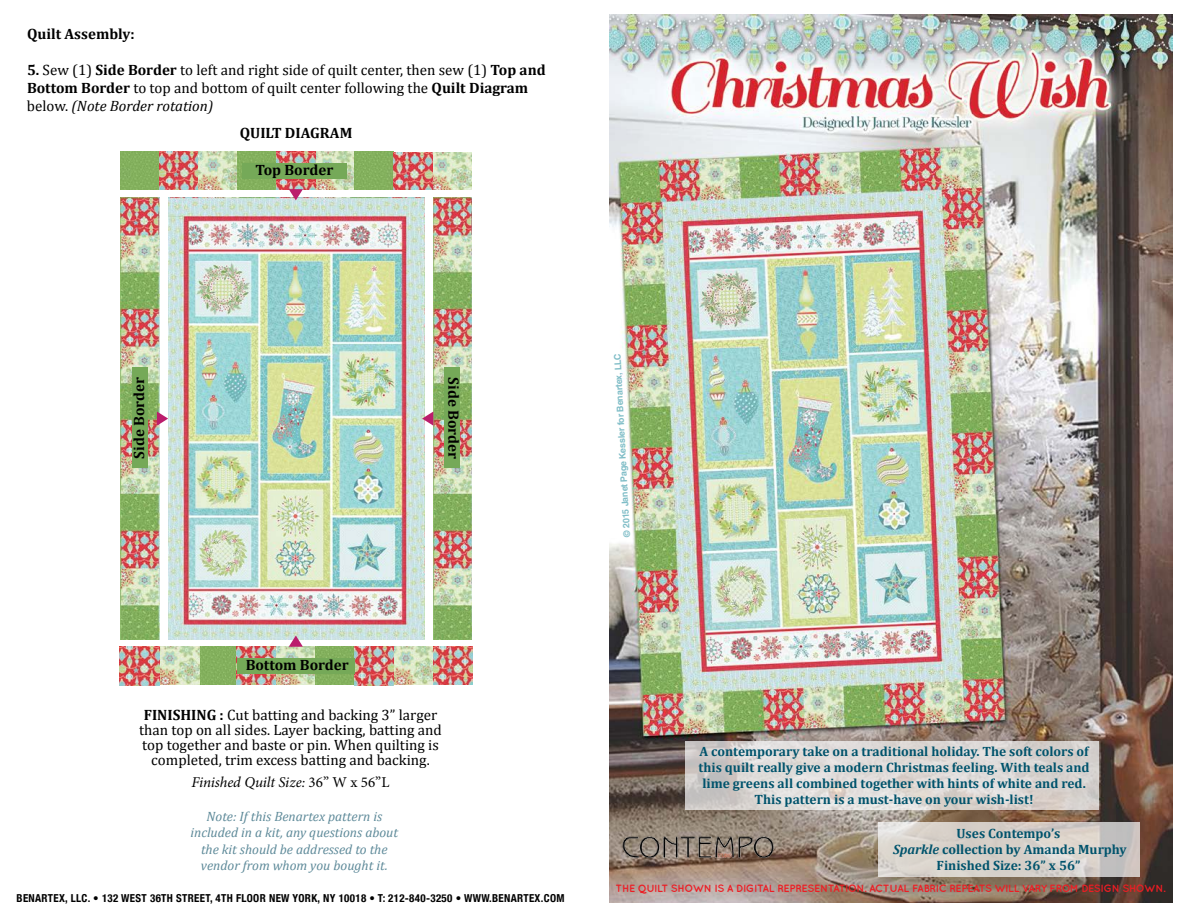
<style>
.page{position:relative;width:1188px;height:918px;background:#fff}
.page>*{position:absolute;margin:0;border:0;box-sizing:border-box;transform-origin:0 0}
.t1{font:15px/15px "Cambria";color:#000;text-align:center}
.t2{font:700 15px "Cambria";color:#000}
.t3{font:italic 15px "Minion Pro";letter-spacing:-.01em;color:#000}
.t4{font:700 13.5px/15.8px "Cambria";color:#00536c;text-align:center}
.t5{font:italic 13.5px/16.5px "Cambria";color:#5e8a99;text-align:center}
.t6{font:700 condensed 10.95px "Helvetica Neue";letter-spacing:.03em;color:#000}
.t7{font:700 10.5px "Quicksand";letter-spacing:-.03em;color:#ed1d24}
.t8{font:700 9px "Helvetica";color:#7fbdc7}
.s1{font-weight:700}
.s2{font-style:italic}
.s3{font-style:normal}
</style>
<div class="page">
<img style="left:609px;top:14px;width:564px;height:889px">
<img style="left:621px;top:836px;width:153px;height:23px">
<svg style="left:878px;top:822px;width:261px;height:55px;background:#d5cfca"></svg>
<svg style="left:685px;top:741px;width:414px;height:69px;background:#dad5d3"></svg>
<img style="left:121px;top:152px;width:351px;height:37px">
<img style="left:276px;top:152px;width:39px;height:37px">
<img style="left:168px;top:198px;width:256px;height:441px">
<img style="left:121px;top:198px;width:38px;height:441px">
<img style="left:433px;top:198px;width:39px;height:441px">
<img style="left:120px;top:646px;width:353px;height:39px">
<div style="left:242px;top:163px;width:105px;height:15px;background:#75a958"></div>
<svg style="left:157px;top:412px;width:11px;height:14px"></svg>
<svg style="left:289px;top:189px;width:14px;height:11px"></svg>
<svg style="left:289px;top:636px;width:14px;height:11px"></svg>
<svg style="left:422px;top:412px;width:11px;height:14px"></svg>
<div style="left:132px;top:368px;width:16px;height:100px;background:#75a958"></div>
<div style="left:445px;top:368px;width:15px;height:100px;background:#75a958"></div>
<div style="left:237px;top:658px;width:117px;height:15px;background:#75a958"></div>
<p class="t2" style="left:27px;top:24px;width:109px">Quilt Assembly:</p>
<p class="t1" style="left:27px;top:60px;width:520px;line-height:18px;text-align:left"><span class="s1">5.</span> Sew (1) <span class="s1">Side Border</span> to left and right side of quilt center, then sew (1) <span class="s1">Top and<br>Bottom Border</span> to top and bottom of quilt center following the <span class="s1">Quilt Diagram </span>below. <span class="s2">(Note Border rotation)</span></p>
<p class="t2" style="left:240px;top:124px;width:114px">QUILT DIAGRAM</p>
<p class="t2" style="left:255px;top:160px;width:79px">Top Border</p>
<p class="t2" style="left:130px;top:459px;width:83px;rotate:-90deg">Side Border</p>
<p class="t2" style="left:463px;top:377px;width:83px;rotate:90deg">Side Border</p>
<p class="t2" style="left:246px;top:656px;width:105px">Bottom Border</p>
<p class="t1" style="left:139px;top:707px;width:304px"><span class="s1">FINISHING :</span> Cut batting and backing 3” larger than top on all sides. Layer backing, batting and top together and baste or pin. When quilting is completed, trim excess batting and backing.</p>
<p class="t3" style="left:191px;top:772px;width:199px">Finished Quilt Size: <span class="s3">36” W x 56”L</span></p>
<p class="t5" style="left:190px;top:807px;width:209px">Note: If this Benartex pattern is included in a kit, any questions about the kit should be addressed to the vendor from whom you bought it.</p>
<p class="t6" style="left:17px;top:891px;width:457px">BENARTEX, LLC. • 132 WEST 36TH STREET, 4TH FLOOR NEW YORK, NY 10018 • T: 212-840-3250 • WWW</p>
<p class="t6" style="left:489px;top:891px;width:77px">.BENARTEX.COM</p>
<p class="t8" style="left:621px;top:537px;width:185px;rotate:-93deg">© 2015 Janet Page Kessler for Benartex, LLC</p>
<p class="t4" style="left:699px;top:744px;width:393px">A contemporary take on a traditional holiday. The soft colors of this quilt really give a modern Christmas feeling. With teals and lime greens all combined together with hints of white and red.<br>This pattern is a must-have on your wish-list!</p>
<p class="t4" style="left:893px;top:825px;width:235px">Uses Contempo’s<br><span class="s2">Sparkle</span> collection by Amanda Murphy<br>Finished Size: 36” x 56”</p>
<p class="t7" style="left:616px;top:882px;width:551px">THE QUILT SHOWN IS A DIGITAL REPRESENTATION. ACTUAL FABRIC REPEATS WILL VARY FROM DESIGN SHOWN.</p>
</div>
